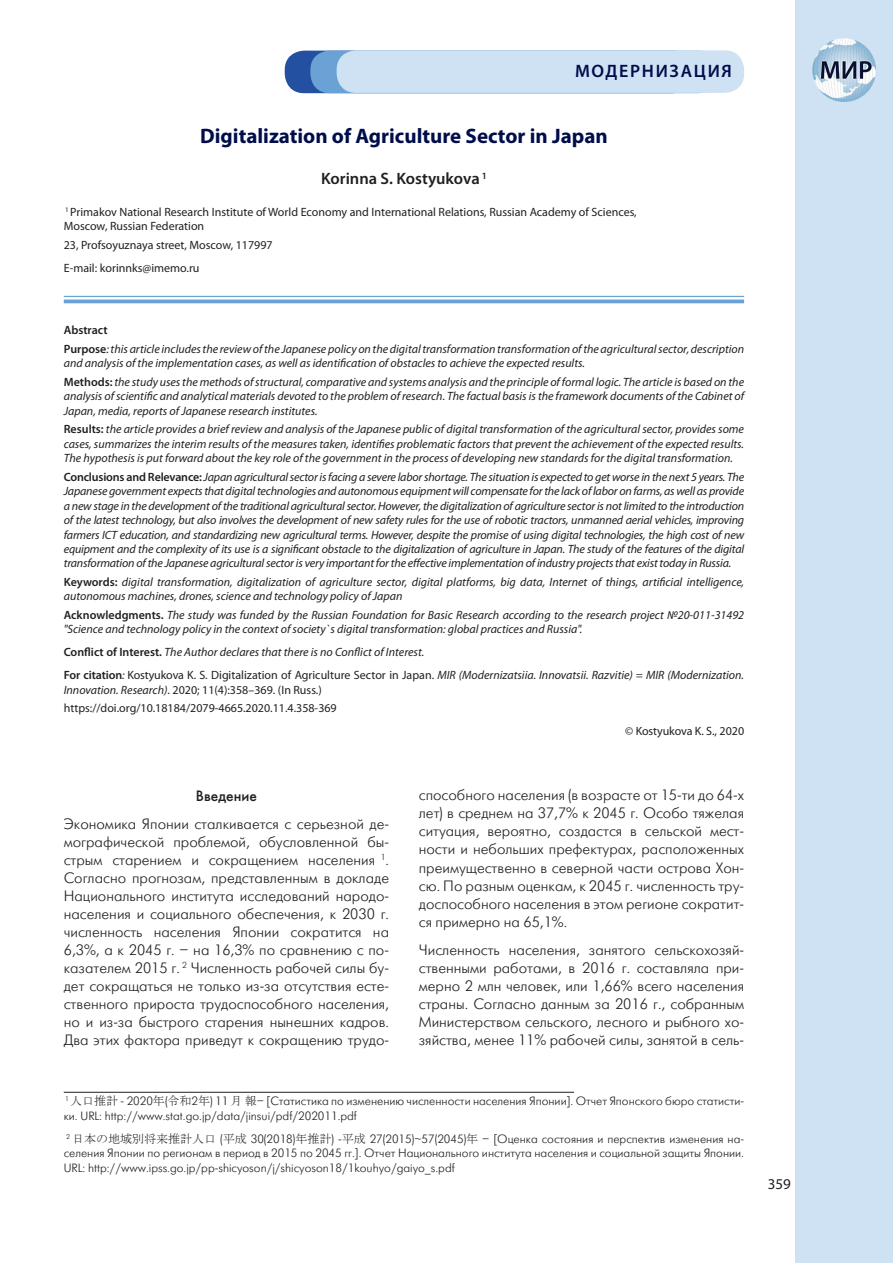
<style>
.page{position:relative;width:893px;height:1263px;background:#fff}
.page>*{position:absolute;margin:0;border:0;box-sizing:border-box;transform-origin:0 0}
.t1{font:700 21px "Myriad Pro";color:#000d4b}
.t2{font:600 18px "Myriad Pro";letter-spacing:.095em;color:#000d4b}
.t3{font:600 16.5px "Myriad Pro";color:#231f20}
.t4{font:15px/18px "Futuris Light C";color:#231f20;text-align:justify}
.t5{font:15px "Futuris C";color:#231f20}
.t6{font:15px "Myriad Pro";color:#231f20}
.t7{font:italic 12px/14.4px "Myriad Pro";color:#231f20}
.t8{font:12px/14.4px "Futuris Light C";color:#231f20}
.t9{font:12px/14.4px "Myriad Pro";color:#231f20}
.s1{font-weight:600;font-style:normal}
.s2{font-style:normal}
.s3{font-style:italic}
.s4{font-family:"MS Mincho"}
</style>
<div class="page">
<div style="left:795px;top:0;width:98px;height:1263px;background:#cee2f4"></div>
<img style="left:812px;top:38px;width:64px;height:64px;border-radius:32px">
<div style="left:285px;top:51px;width:407px;height:42px;background:#2350a1;border-radius:19px"></div>
<div style="left:310px;top:51px;width:408px;height:42px;background:#6ba2d6;border-radius:19px"></div>
<div style="left:337px;top:50px;width:407px;height:43px;background:#cee2f4;border-radius:19px"></div>
<hr style="left:64px;top:296px;width:680px;height:1px;background:#6ba2d6">
<hr style="left:64px;top:300px;width:680px;height:3px;background:#6ba2d6">
<hr style="left:64px;top:1092px;width:510px;height:1px;background:#231f20">
<h2 class="t2" style="left:575px;top:59px;width:158px">МОДЕРНИЗАЦИЯ</h2>
<h1 class="t1" style="left:200px;top:123px;width:409px">Digitalization of Agriculture Sector in Japan</h1>
<h3 class="t3" style="left:321px;top:168px;width:167px">Korinna S. Kostyukova <sup>1</sup></h3>
<p class="t9" style="left:64px;top:204px;width:574px"><sup>1</sup> Primakov National Research Institute of World Economy and International Relations, Russian Academy of Sciences,<br>Moscow, Russian Federation</p>
<p class="t9" style="left:64px;top:233px;width:210px;line-height:23px">23, Profsoyuznaya street, Moscow, 117997<br>E-mail: korinnks@imemo.ru</p>
<p class="t7" style="left:64px;top:321px;width:682px;line-height:18.6px"><span class="s1">Abstract<br>Purpose</span>: this article includes the review of the Japanese policy on the digital transformation transformation of the agricultural sector, description</p>
<p class="t7" style="left:64px;top:354px;width:682px;line-height:18.6px">and analysis of the implementation cases, as well as identification of obstacles to achieve the expected results.<br><span class="s1">Methods:</span> the study uses the methods of structural, comparative and systems analysis and the principle of formal logic. The article is based on the</p>
<p class="t7" style="left:64px;top:389px;width:682px">analysis of scientific and analytical materials devoted to the problem of research. The factual basis is the framework documents of the Cabinet of<br>Japan, media, reports of Japanese research institutes.</p>
<p class="t7" style="left:64px;top:422px;width:682px;text-align:justify"><span class="s1">Results:</span> the article provides a brief review and analysis of the Japanese public of digital transformation of the agricultural sector, provides some cases, summarizes the interim results of the measures taken, identifies problematic factors that prevent the achievement of the expected results.<br>The hypothesis is put forward about the key role of the government in the process of developing new standards for the digital transformation.</p>
<p class="t7" style="left:64px;top:469px;width:682px;text-align:justify"><span class="s1">Conclusions and Relevance:</span> Japan agricultural sector is facing a severe labor shortage. The situation is expected to get worse in the next 5 years. The Japanese government expects that digital technologies and autonomous equipment will compensate for the lack of labor on farms, as well as provide a new stage in the development of the traditional agricultural sector. However, the digitalization of agriculture sector is not limited to the introduction of the latest technology, but also involves the development of new safety rules for the use of robotic tractors, unmanned aerial vehicles, improving farmers ICT education, and standardizing new agricultural terms. However, despite the promise of using digital technologies, the high cost of new equipment and the complexity of its use is a significant obstacle to the digitalization of agriculture in Japan. The study of the features of the digital transformation of the Japanese agricultural sector is very important for the effective implementation of industry projects that exist today in Russia.</p>
<p class="t7" style="left:64px;top:574px;width:682px"><span class="s1">Keywords:</span> digital transformation, digitalization of agriculture sector, digital platforms, big data, Internet of things, artificial intelligence, autonomous machines, drones, science and technology policy of Japan</p>
<p class="t7" style="left:64px;top:608px;width:682px"><span class="s1">Acknowledgments.</span> The study was funded by the Russian Foundation for Basic Research according to the research project №20-011-31492 "Science and technology policy in the context of society`s digital transformation: global practices and Russia".</p>
<p class="t7" style="left:64px;top:641px;width:682px;line-height:23px"><span class="s1">Conflict of Interest.</span> The Author declares that there is no Conflict of Interest.<br><span class="s1">For citation</span>: <span class="s2">Kostyukova K. S. Digitalization of Agriculture Sector in Japan.</span> MIR (Modernizatsiia. Innovatsii. Razvitie) = MIR (Modernization.</p>
<p class="t9" style="left:64px;top:680px;width:275px;line-height:18.6px"><span class="s3">Innovation. Research)</span>. 2020; 11(4):358–369. (In Russ.) https://doi.org/10.18184/2079-4665.2020.11.4.358-369</p>
<p class="t9" style="left:625px;top:724px;width:121px">© Kostyukova K. S., 2020</p>
<p class="t5" style="left:196px;top:786px;width:63px">Введение</p>
<p class="t4" style="left:64px;top:815px;width:327px">Экономика Японии сталкивается с серьезной де&shy;мографической проблемой, обусловленной бы&shy;стрым старением и сокращением населения <sup>1</sup>.<br>Согласно прогнозам, представленным в докладе Национального института исследований народо&shy;населения и социального обеспечения, к 2030 г. численность населения Японии сократится на 6,3%, а к 2045 г. – на 16,3% по сравнению с по&shy;казателем 2015 г. <sup>2</sup> Численность рабочей силы бу&shy;дет сокращаться не только из-за отсутствия есте&shy;ственного прироста трудоспособного населения, но и из-за быстрого старения нынешних кадров.<br>Два этих фактора приведут к сокращению трудо-</p>
<p class="t4" style="left:419px;top:787px;width:327px">способного населения (в возрасте от 15-ти до 64-х лет) в среднем на 37,7% к 2045 г. Особо тяжелая ситуация, вероятно, создастся в сельской мест&shy;ности и небольших префектурах, расположенных преимущественно в северной части острова Хон&shy;сю. По разным оценкам, к 2045 г. численность тру&shy;доспособного населения в этом регионе сократит&shy;ся примерно на 65,1%.</p>
<p class="t4" style="left:419px;top:941px;width:327px">Численность населения, занятого сельскохозяй&shy;ственными работами, в 2016 г. составляла при&shy;мерно 2 млн человек, или 1,66% всего населения страны. Согласно данным за 2016 г., собранным Министерством сельского, лесного и рыбного хо&shy;зяйства, менее 11% рабочей силы, занятой в сель-</p>
<p class="t8" style="left:64px;top:1094px;width:682px"><sup>1</sup> <span class="s4">人口推計</span> - 2020<span class="s4">年</span>(<span class="s4">令和</span>2<span class="s4">年</span>) 11 <span class="s4">月報</span>– [Статистика по изменению численности населения Японии]. Отчет Японского бюро статисти&shy;ки. URL: http://www.stat.go.jp/data/jinsui/pdf/202011.pdf</p>
<p class="t8" style="left:64px;top:1132px;width:682px;text-align:justify"><sup>2</sup> <span class="s4">日本の地域別将来推計人口</span> (<span class="s4">平成</span> 30(2018)<span class="s4">年推計</span>) -<span class="s4">平成</span> 27(2015)~57(2045)<span class="s4">年</span> – [Оценка состояния и перспектив изменения на&shy;селения Японии по регионам в период в 2015 по 2045 гг.]. Отчет Национального института населения и социальной защиты Японии.<br>URL: http://www.ipss.go.jp/pp-shicyoson/j/shicyoson18/1kouhyo/gaiyo_s.pdf</p>
<p class="t6" style="left:768px;top:1175px;width:25px">359</p>
</div>
